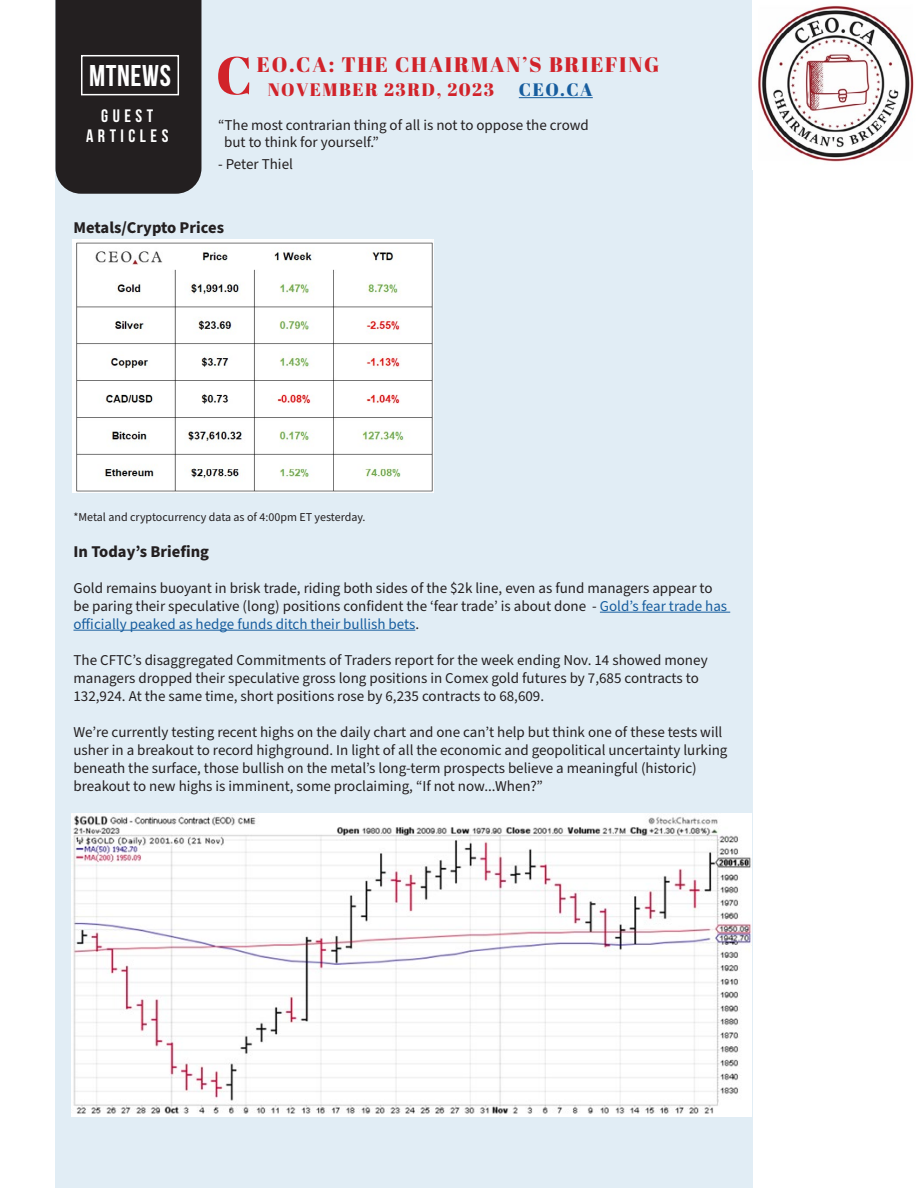
<style>
.page{position:relative;width:918px;height:1188px;background:#fff}
.page>*{position:absolute;margin:0;border:0;box-sizing:border-box;transform-origin:0 0}
.Paragraph___drop_cap{font:53.1px "Abril Fatface";color:#d1232a}
.t1{font:700 30px "Bebas Neue";letter-spacing:.02em;color:#fff}
.Paragraph___drop_cap-2{font:21px "Abril Fatface";letter-spacing:.08em;color:#d1232a}
.Paragraph___drop_cap-3{font:18px "Abril Fatface";letter-spacing:.08em;color:#d1232a}
.t2{font:700 18px/19.5px "Bebas Neue";letter-spacing:.25em;color:#fff;text-align:center}
.Paragraph___drop_cap-4{font:18px "Abril Fatface";color:#175d9e}
.Paragraph___tab{font:700 16.5px "Source Sans Pro";color:#231f20}
.Paragraph___tab-2{font:15px/18px "Source Sans Pro";color:#231f20}
.Paragraph___drop_cap-5{font:15px/16.5px "Source Sans Pro";color:#231f20}
.Paragraph___tab-3{font:12px "Source Sans Pro";color:#231f20}
.s1{color:#175d9e}
</style>
<div class="page">
<div style="left:56px;top:0;width:697px;height:1188px;background:#e1edf5"></div>
<div style="left:56px;top:0;width:145px;height:194px;background:#231f20"></div>
<div style="left:81px;top:55px;width:98px;height:40px;border:2px solid #fff"></div>
<hr style="left:519px;top:97px;width:74px;height:1px;background:#175d9e">
<img style="left:758px;top:5px;width:156px;height:157px">
<hr style="left:600px;top:612px;width:130px;height:1px;background:#175d9e">
<hr style="left:73px;top:630px;width:342px;height:1px;background:#175d9e">
<img style="left:71px;top:813px;width:681px;height:304px">
<img style="left:73px;top:240px;width:360px;height:252px">
<p class="t1" style="left:89px;top:60px;width:83px">MTNEWS</p>
<p class="Paragraph___drop_cap" style="left:216px;top:38px;width:38px">C</p>
<p class="Paragraph___drop_cap-2" style="left:257px;top:50px;width:404px">EO.CA: THE CHAIRMAN’S BRIEFING</p>
<p class="Paragraph___drop_cap-3" style="left:268px;top:77px;width:228px">NOVEMBER 23RD, 2023</p>
<p class="Paragraph___drop_cap-4" style="left:519px;top:77px;width:75px">CEO.CA</p>
<p class="Paragraph___drop_cap-5" style="left:224px;top:118px;width:366px;text-indent:-6px">“The most contrarian thing of all is not to oppose the crowd but to think for yourself.”</p>
<p class="Paragraph___drop_cap-5" style="left:218px;top:157px;width:76px">- Peter Thiel</p>
<p class="t2" style="left:86px;top:106px;width:84px">GUEST<br>ARTICLES</p>
<p class="Paragraph___tab" style="left:73px;top:216px;width:152px">Metals/Crypto Prices</p>
<p class="Paragraph___tab-3" style="left:73px;top:509px;width:294px">*Metal and cryptocurrency data as of 4:00pm ET yesterday.</p>
<p class="Paragraph___tab" style="left:73px;top:540px;width:137px">In Today’s Briefing</p>
<p class="Paragraph___tab-2" style="left:73px;top:580px;width:655px">Gold remains buoyant in brisk trade, riding both sides of the $2k line, even as fund managers appear to be paring their speculative (long) positions confident the ‘fear trade’ is about done - <span class="s1">Gold’s fear trade has officially peaked as hedge funds ditch their bullish bets</span>.</p>
<p class="Paragraph___tab-2" style="left:73px;top:652px;width:636px">The CFTC’s disaggregated Commitments of Traders report for the week ending Nov. 14 showed money managers dropped their speculative gross long positions in Comex gold futures by 7,685 contracts to<br>132,924. At the same time, short positions rose by 6,235 contracts to 68,609.</p>
<p class="Paragraph___tab-2" style="left:73px;top:724px;width:656px">We’re currently testing recent highs on the daily chart and one can’t help but think one of these tests will usher in a breakout to record highground. In light of all the economic and geopolitical uncertainty lurking beneath the surface, those bullish on the metal’s long-term prospects believe a meaningful (historic) breakout to new highs is imminent, some proclaiming, “If not now...When?”</p>
</div>
